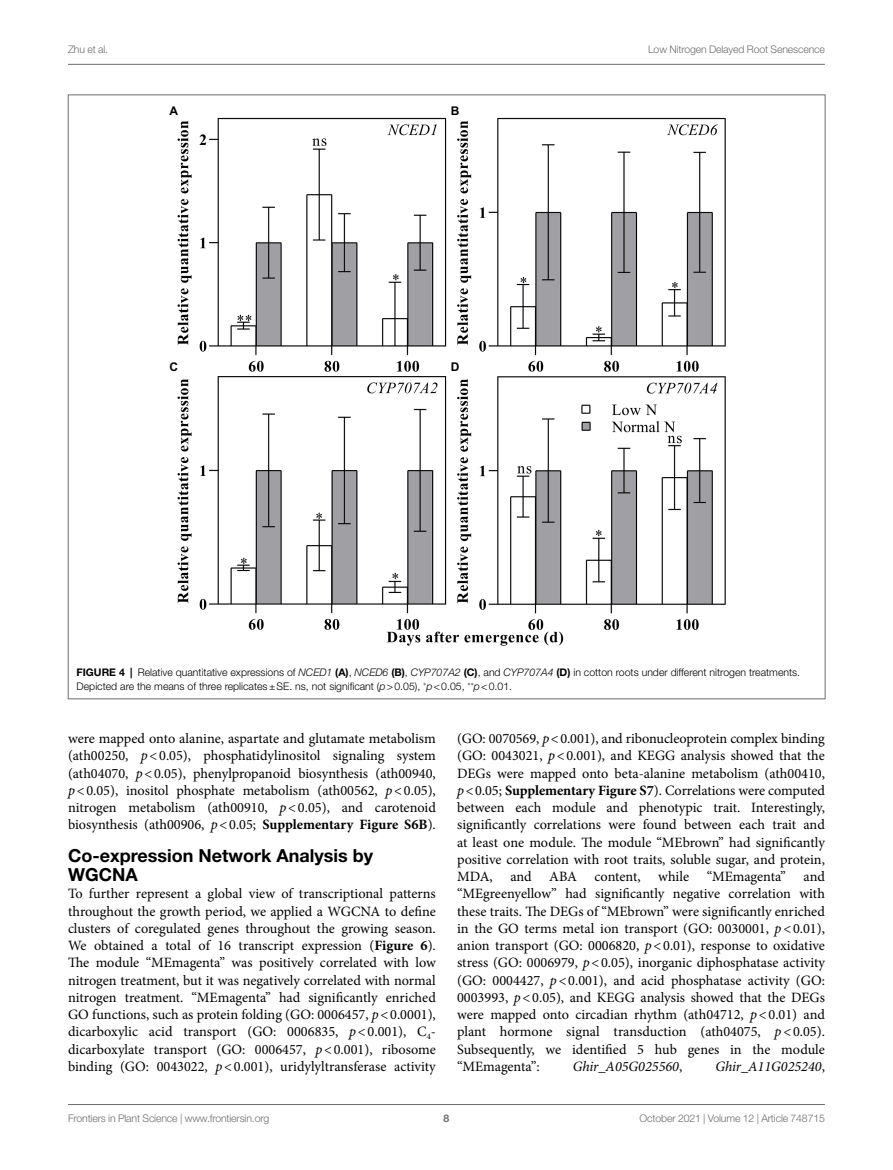
<style>
.page{position:relative;width:893px;height:1170px;background:#fff}
.page>*{position:absolute;margin:0;border:0;box-sizing:border-box;transform-origin:0 0}
.HEAD_2{font:700 18px/18.8px "Helvetica Neue LT Std";color:#000}
.TEXT_FLUSH{font:14.25px/17.2px "Minion Pro";color:#000;text-align:justify}
.TEXT{font:14.25px/17.2px "Minion Pro";color:#000;text-align:justify}
.TEXT_FLUSH-2{font:italic 14.25px "Minion Pro";color:#000}
.t1{font:700 12px "Arial";color:#000}
.FIG_LEG{font:300 10.5px/14.2px "Helvetica Neue LT Std";color:#000}
.t2{font:300 10.5px "Helvetica Neue LT Std";letter-spacing:-.015em;color:#6d6e71}
.t3{font:700 10.5px "Helvetica Neue LT Std";color:#6d6e71}
.s1{font-weight:700}
.s2{font-style:italic}
.s3{font-style:normal}
</style>
<div class="page">
<hr style="left:68px;top:64px;width:757px;height:1px;background:#6d6e71">
<hr style="left:68px;top:1104px;width:757px;height:1px;background:#6d6e71">
<img style="left:177px;top:117px;width:549px;height:529px">
<p class="t2" style="left:68px;top:42px;width:42px">Zhu et al.</p>
<p class="t2" style="left:648px;top:42px;width:178px">Low Nitrogen Delayed Root Senescence</p>
<p class="t1" style="left:170px;top:103px;width:10px">A</p>
<p class="t1" style="left:451px;top:103px;width:10px">B</p>
<p class="t1" style="left:170px;top:358px;width:10px">C</p>
<p class="t1" style="left:451px;top:358px;width:10px">D</p>
<p class="FIG_LEG" style="left:77px;top:665px;width:725px"><span class="s1">FIGURE 4 |</span> Relative quantitative expressions of <span class="s2">NCED1</span> <span class="s1">(A)</span>, <span class="s2">NCED6</span> <span class="s1">(B)</span>, <span class="s2">CYP707A2</span> <span class="s1">(C)</span>, and <span class="s2">CYP707A4</span> <span class="s1">(D)</span> in cotton roots under different nitrogen treatments.<br>Depicted are the means of three replicates±SE. ns, not significant (<span class="s2">p</span>&gt;0.05), <sup>*</sup><span class="s2">p</span>&lt;0.05, <sup>**</sup><span class="s2">p</span>&lt;0.01.</p>
<p class="TEXT" style="left:68px;top:729px;width:369px">were mapped onto alanine, aspartate and glutamate metabolism (ath00250, <span class="s2">p</span>&lt;0.05), phosphatidylinositol signaling system (ath04070, <span class="s2">p</span>&lt;0.05), phenylpropanoid biosynthesis (ath00940, <span class="s2">p</span>&lt;0.05), inositol phosphate metabolism (ath00562, <span class="s2">p</span>&lt;0.05), nitrogen metabolism (ath00910, <span class="s2">p</span>&lt;0.05), and carotenoid biosynthesis (ath00906, <span class="s2">p</span>&lt;0.05; <span class="s1">Supplementary Figure S6B</span>).</p>
<p class="HEAD_2" style="left:68px;top:846px;width:306px">Co-expression Network Analysis by<br>WGCNA</p>
<p class="TEXT_FLUSH" style="left:68px;top:885px;width:369px">To further represent a global view of transcriptional patterns throughout the growth period, we applied a WGCNA to define clusters of coregulated genes throughout the growing season.<br>We obtained a total of 16 transcript expression (<span class="s1">Figure 6</span>).<br>The module “MEmagenta” was positively correlated with low nitrogen treatment, but it was negatively correlated with normal nitrogen treatment. “MEmagenta” had significantly enriched GO functions, such as protein folding (GO: 0006457, <span class="s2">p</span>&lt;0.0001), dicarboxylic acid transport (GO: 0006835, <span class="s2">p</span>&lt;0.001), C<sub>4</sub>- dicarboxylate transport (GO: 0006457, <span class="s2">p</span>&lt;0.001), ribosome binding (GO: 0043022, <span class="s2">p</span>&lt;0.001), uridylyltransferase activity</p>
<p class="TEXT_FLUSH" style="left:457px;top:729px;width:369px">(GO: 0070569, <span class="s2">p</span>&lt;0.001), and ribonucleoprotein complex binding (GO: 0043021, <span class="s2">p</span>&lt;0.001), and KEGG analysis showed that the DEGs were mapped onto beta-alanine metabolism (ath00410, <span class="s2">p</span>&lt;0.05; <span class="s1">Supplementary Figure S7</span>). Correlations were computed between each module and phenotypic trait. Interestingly, significantly correlations were found between each trait and at least one module. The module “MEbrown” had significantly positive correlation with root traits, soluble sugar, and protein, MDA, and ABA content, while “MEmagenta” and “MEgreenyellow” had significantly negative correlation with these traits. The DEGs of “MEbrown” were significantly enriched in the GO terms metal ion transport (GO: 0030001, <span class="s2">p</span>&lt;0.01), anion transport (GO: 0006820, <span class="s2">p</span>&lt;0.01), response to oxidative stress (GO: 0006979, <span class="s2">p</span>&lt;0.05), inorganic diphosphatase activity (GO: 0004427, <span class="s2">p</span>&lt;0.001), and acid phosphatase activity (GO:<br>0003993, <span class="s2">p</span>&lt;0.05), and KEGG analysis showed that the DEGs were mapped onto circadian rhythm (ath04712, <span class="s2">p</span>&lt;0.01) and plant hormone signal transduction (ath04075, <span class="s2">p</span>&lt;0.05).<br>Subsequently, we identified 5 hub genes in the module “MEmagenta”:</p>
<p class="TEXT_FLUSH-2" style="left:573px;top:1057px;width:111px">Ghir<span class="s3">_</span>A05G025560<span class="s3">,</span></p>
<p class="TEXT_FLUSH-2" style="left:715px;top:1057px;width:111px">Ghir<span class="s3">_</span>A11G025240<span class="s3">,</span></p>
<p class="t2" style="left:68px;top:1111px;width:203px">Frontiers in Plant Science | www.frontiersin.org</p>
<p class="t3" style="left:444px;top:1111px;width:7px">8</p>
<p class="t2" style="left:640px;top:1111px;width:187px">October 2021 | Volume 12 | Article 748715</p>
</div>
